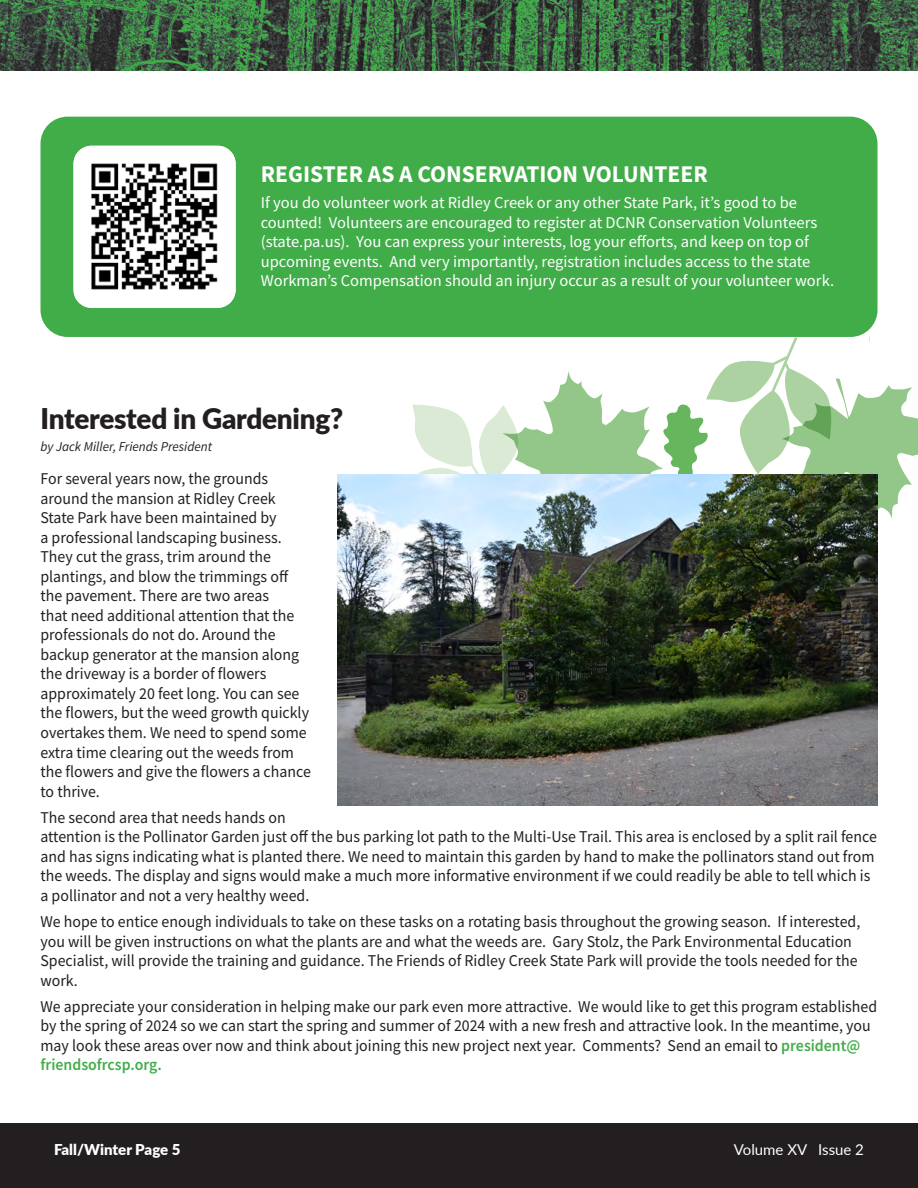
<style>
.page{position:relative;width:918px;height:1188px;background:#fff}
.page>*{position:absolute;margin:0;border:0;box-sizing:border-box;transform-origin:0 0}
.t1{font:900 28.5px "Lato";letter-spacing:-.01em;color:#231f20}
.t2{font:700 24px "Source Sans Pro";color:#fff}
.t3{font:16.5px/19.5px "Source Sans Pro";color:#231f20;scale:.96 1}
.t4{font:16.5px/19.5px "Source Sans Pro";color:#fff}
.t5{font:900 15px "Lato";letter-spacing:-.005em;color:#fff}
.t6{font:15px "Lato";color:#fff}
.t7{font:italic 13.5px "Source Sans Pro";color:#231f20}
.s1{font-weight:600;color:#41ad49}
</style>
<div class="page">
<div style="left:0;top:1123px;width:918px;height:65px;background:#231f20"></div>
<img style="left:0;top:0;width:918px;height:71px">
<svg style="left:412px;top:337px;width:506px;height:181px"></svg>
<div style="left:40px;top:117px;width:838px;height:220px;background:#41ad49;border-radius:27px"></div>
<img style="left:74px;top:146px;width:162px;height:162px">
<img style="left:338px;top:474px;width:540px;height:331px">
<h2 class="t2" style="left:261px;top:158px;width:448px">REGISTER AS A CONSERVATION VOLUNTEER</h2>
<p class="t4" style="left:261px;top:193px;width:575px">If you do volunteer work at Ridley Creek or any other State Park, it’s good to be counted! Volunteers are encouraged to register at DCNR Conservation Volunteers (state.pa.us). You can express your interests, log your efforts, and keep on top of upcoming events. And very importantly, registration includes access to the state Workman’s Compensation should an injury occur as a result of your volunteer work.</p>
<h1 class="t1" style="left:40px;top:397px;width:304px">Interested in Gardening?</h1>
<p class="t7" style="left:40px;top:438px;width:173px">by Jack Miller, Friends President</p>
<p class="t3" style="left:40px;top:469px;width:283px">For several years now, the grounds around the mansion at Ridley Creek State Park have been maintained by<br>a professional landscaping business.<br>They cut the grass, trim around the plantings, and blow the trimmings off the pavement. There are two areas<br>that need additional attention that the professionals do not do. Around the backup generator at the mansion along the driveway is a border of flowers approximately 20 feet long. You can see the flowers, but the weed growth quickly overtakes them. We need to spend some extra time clearing out the weeds from the flowers and give the flowers a chance to thrive.</p>
<p class="t3" style="left:40px;top:807px;width:873px">The second area that needs hands on<br>attention is the Pollinator Garden just off the bus parking lot path to the Multi-Use Trail. This area is enclosed by a split rail fence and has signs indicating what is planted there. We need to maintain this garden by hand to make the pollinators stand out from the weeds. The display and signs would make a much more informative environment if we could readily be able to tell which is a pollinator and not a very healthy weed.</p>
<p class="t3" style="left:40px;top:912px;width:856px">We hope to entice enough individuals to take on these tasks on a rotating basis throughout the growing season. If interested, you will be given instructions on what the plants are and what the weeds are. Gary Stolz, the Park Environmental Education Specialist, will provide the training and guidance. The Friends of Ridley Creek State Park will provide the tools needed for the work.</p>
<p class="t3" style="left:40px;top:996px;width:873px">We appreciate your consideration in helping make our park even more attractive. We would like to get this program established by the spring of 2024 so we can start the spring and summer of 2024 with a new fresh and attractive look. In the meantime, you may look these areas over now and think about joining this new project next year. Comments? Send an email to <span class="s1">president@ friendsofrcsp.org.</span></p>
<p class="t5" style="left:54px;top:1138px;width:128px">Fall/Winter Page 5</p>
<p class="t6" style="left:734px;top:1138px;width:132px">Volume XV Issue 2</p>
</div>
